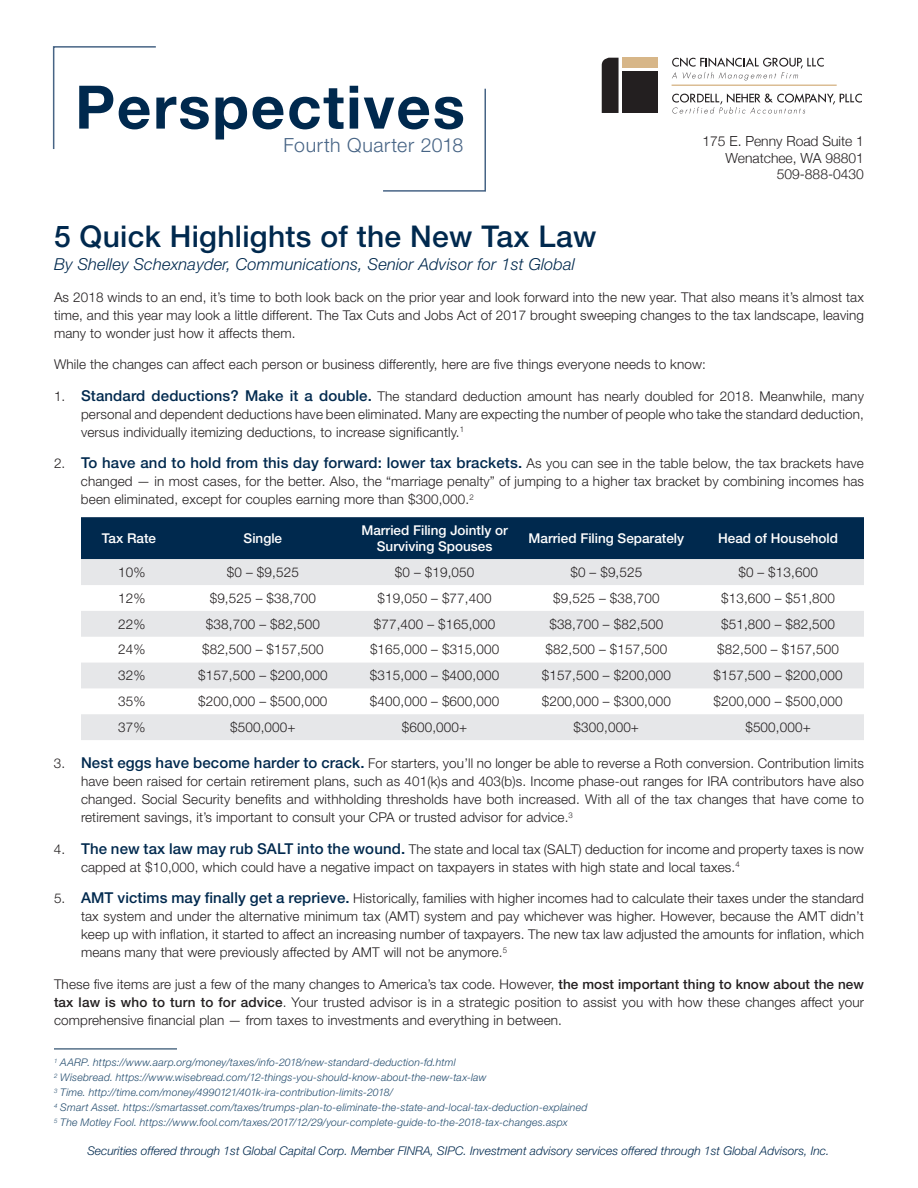
<style>
.page{position:relative;width:918px;height:1188px;background:#fff}
.page>*{position:absolute;margin:0;border:0;box-sizing:border-box;transform-origin:0 0}
.t1{font:700 60px "Helvetica Neue LT Std";letter-spacing:.03em;color:#00294e}
.t2{font:500 30px "Helvetica Neue LT Std";letter-spacing:.01em;color:#00294e}
.t3{font:300 19.5px "Helvetica Neue LT Std";letter-spacing:.03em;color:#476485}
.t4{font:italic 300 16.5px "Helvetica Neue LT Std";letter-spacing:.01em;color:#00294e}
.t5{font:500 15px "Helvetica Neue LT Std";letter-spacing:.01em;color:#00294e}
.t6{font:300 13.8px "Helvetica Neue";color:#231f20}
.t7{font:300 13.5px/18px "Helvetica Neue LT Std";letter-spacing:.01em;color:#231f20;text-align:justify}
.t8{font:500 13.5px/16.2px "Helvetica Neue LT Std";color:#fff;text-align:center}
.t9{font:italic 300 12px "Helvetica Neue LT Std";color:#00294e}
.t10{font:italic 300 10.5px/15px "Helvetica Neue LT Std";letter-spacing:.015em;color:#234c6e}
.s1{font-weight:500;font-size:15px;color:#00294e}
.s2{font-weight:300;font-size:13.5px;color:#231f20}
.s3{font-weight:500}
</style>
<div class="page">
<svg style="left:52px;top:46px;width:104px;height:103px"></svg>
<svg style="left:383px;top:88px;width:103px;height:104px"></svg>
<div style="left:81px;top:517px;width:783px;height:42px;background:#00294e"></div>
<svg style="left:81px;top:559px;width:783px;height:181px;fill:#e6e7e9"></svg>
<hr style="left:54px;top:1049px;width:123px;height:1px;background:#00294e">
<hr style="left:672px;top:85px;width:165px;height:1px;background:#d7b688">
<svg style="left:672px;top:57px;width:152px;height:23px"></svg>
<svg style="left:672px;top:93px;width:190px;height:21px"></svg>
<svg style="left:602px;top:58px;width:17px;height:55px"></svg>
<div style="left:622px;top:71px;width:35px;height:42px;background:#231f20"></div>
<div style="left:622px;top:58px;width:35px;height:10px;background:#d7b688"></div>
<p class="t1" style="left:75px;top:70px;width:391px">Perspectives</p>
<p class="t3" style="left:284px;top:133px;width:181px">Fourth Quarter 2018</p>
<p class="t6" style="left:702px;top:133px;width:163px">175 E. Penny Road Suite 1</p>
<p class="t6" style="left:726px;top:149px;width:140px">Wenatchee, WA 98801</p>
<p class="t6" style="left:777px;top:166px;width:89px">509-888-0430</p>
<p class="t2" style="left:54px;top:218px;width:544px">5 Quick Highlights of the New Tax Law</p>
<p class="t4" style="left:54px;top:255px;width:523px">By Shelley Schexnayder, Communications, Senior Advisor for 1st Global</p>
<p class="t7" style="left:54px;top:288px;width:812px">As 2018 winds to an end, it’s time to both look back on the prior year and look forward into the new year. That also means it’s almost tax time, and this year may look a little different. The Tax Cuts and Jobs Act of 2017 brought sweeping changes to the tax landscape, leaving many to wonder just how it affects them.</p>
<p class="t7" style="left:54px;top:355px;width:654px">While the changes can affect each person or business differently, here are five things everyone needs to know:</p>
<p class="t7" style="left:81px;top:387px;width:784px;text-indent:-27px">1. <span class="s1">Standard deductions? Make it a double.</span> The standard deduction amount has nearly doubled for 2018. Meanwhile, many personal and dependent deductions have been eliminated. Many are expecting the number of people who take the standard deduction, versus individually itemizing deductions, to increase significantly.<sup>1</sup></p>
<p class="t5" style="left:54px;top:454px;width:811px"><span class="s2">2.</span> To have and to hold from this day forward: lower tax brackets. <span class="s2">As you can see in the table below, the tax brackets have</span></p>
<p class="t7" style="left:81px;top:472px;width:785px">changed — in most cases, for the better. Also, the “marriage penalty” of jumping to a higher tax bracket by combining incomes has been eliminated, except for couples earning more than $300,000.<sup>2</sup></p>
<p class="t8" style="left:102px;top:530px;width:56px">Tax Rate</p>
<p class="t8" style="left:244px;top:530px;width:40px">Single</p>
<p class="t8" style="left:361px;top:522px;width:148px">Married Filing Jointly or<br>Surviving Spouses</p>
<p class="t8" style="left:529px;top:530px;width:157px">Married Filing Separately</p>
<p class="t8" style="left:718px;top:530px;width:122px">Head of Household</p>
<p class="t7" style="left:118px;top:563px;width:29px">10%</p>
<p class="t7" style="left:227px;top:563px;width:73px">$0 – $9,525</p>
<p class="t7" style="left:395px;top:563px;width:81px">$0 – $19,050</p>
<p class="t7" style="left:570px;top:563px;width:73px">$0 – $9,525</p>
<p class="t7" style="left:738px;top:563px;width:81px">$0 – $13,600</p>
<p class="t7" style="left:118px;top:589px;width:29px">12%</p>
<p class="t7" style="left:210px;top:589px;width:108px">$9,525 – $38,700</p>
<p class="t7" style="left:378px;top:589px;width:115px">$19,050 – $77,400</p>
<p class="t7" style="left:553px;top:589px;width:108px">$9,525 – $38,700</p>
<p class="t7" style="left:721px;top:589px;width:115px">$13,600 – $51,800</p>
<p class="t7" style="left:118px;top:615px;width:29px">22%</p>
<p class="t7" style="left:206px;top:615px;width:115px">$38,700 – $82,500</p>
<p class="t7" style="left:374px;top:615px;width:123px">$77,400 – $165,000</p>
<p class="t7" style="left:549px;top:615px;width:115px">$38,700 – $82,500</p>
<p class="t7" style="left:721px;top:615px;width:115px">$51,800 – $82,500</p>
<p class="t7" style="left:118px;top:640px;width:29px">24%</p>
<p class="t7" style="left:202px;top:640px;width:123px">$82,500 – $157,500</p>
<p class="t7" style="left:370px;top:640px;width:131px">$165,000 – $315,000</p>
<p class="t7" style="left:546px;top:640px;width:123px">$82,500 – $157,500</p>
<p class="t7" style="left:717px;top:640px;width:123px">$82,500 – $157,500</p>
<p class="t7" style="left:118px;top:666px;width:29px">32%</p>
<p class="t7" style="left:198px;top:666px;width:131px">$157,500 – $200,000</p>
<p class="t7" style="left:370px;top:666px;width:131px">$315,000 – $400,000</p>
<p class="t7" style="left:542px;top:666px;width:131px">$157,500 – $200,000</p>
<p class="t7" style="left:713px;top:666px;width:131px">$157,500 – $200,000</p>
<p class="t7" style="left:118px;top:692px;width:29px">35%</p>
<p class="t7" style="left:198px;top:692px;width:131px">$200,000 – $500,000</p>
<p class="t7" style="left:370px;top:692px;width:131px">$400,000 – $600,000</p>
<p class="t7" style="left:542px;top:692px;width:131px">$200,000 – $300,000</p>
<p class="t7" style="left:713px;top:692px;width:131px">$200,000 – $500,000</p>
<p class="t7" style="left:118px;top:718px;width:29px">37%</p>
<p class="t7" style="left:230px;top:718px;width:67px">$500,000+</p>
<p class="t7" style="left:402px;top:718px;width:67px">$600,000+</p>
<p class="t7" style="left:574px;top:718px;width:67px">$300,000+</p>
<p class="t7" style="left:745px;top:718px;width:67px">$500,000+</p>
<p class="t7" style="left:81px;top:754px;width:785px;text-indent:-27px">3. <span class="s1">Nest eggs have become harder to crack.</span> For starters, you’ll no longer be able to reverse a Roth conversion. Contribution limits have been raised for certain retirement plans, such as 401(k)s and 403(b)s. Income phase-out ranges for IRA contributors have also changed. Social Security benefits and withholding thresholds have both increased. With all of the tax changes that have come to retirement savings, it’s important to consult your CPA or trusted advisor for advice.<sup>3</sup></p>
<p class="t7" style="left:81px;top:840px;width:784px;text-indent:-27px">4. <span class="s1">The new tax law may rub SALT into the wound.</span> The state and local tax (SALT) deduction for income and property taxes is now capped at $10,000, which could have a negative impact on taxpayers in states with high state and local taxes.<sup>4</sup></p>
<p class="t7" style="left:81px;top:889px;width:785px;text-indent:-27px">5. <span class="s1">AMT victims may finally get a reprieve.</span> Historically, families with higher incomes had to calculate their taxes under the standard tax system and under the alternative minimum tax (AMT) system and pay whichever was higher. However, because the AMT didn’t keep up with inflation, it started to affect an increasing number of taxpayers. The new tax law adjusted the amounts for inflation, which means many that were previously affected by AMT will not be anymore.<sup>5</sup></p>
<p class="t7" style="left:54px;top:975px;width:812px">These five items are just a few of the many changes to America’s tax code. However, <span class="s3">the most important thing to know about the new tax law is who to turn to for advice</span>. Your trusted advisor is in a strategic position to assist you with how these changes affect your comprehensive financial plan — from taxes to investments and everything in between.</p>
<p class="t10" style="left:54px;top:1055px;width:535px"><sup>1</sup> AARP. https://www.aarp.org/money/taxes/info-2018/new-standard-deduction-fd.html<br><sup>2</sup> Wisebread. https://www.wisebread.com/12-things-you-should-know-about-the-new-tax-law<br><sup>3</sup> Time. http://time.com/money/4990121/401k-ira-contribution-limits-2018/<br><sup>4</sup> Smart Asset. https://smartasset.com/taxes/trumps-plan-to-eliminate-the-state-and-local-tax-deduction-explained <sup>5</sup> The Motley Fool. https://www.fool.com/taxes/2017/12/29/your-complete-guide-to-the-2018-tax-changes.aspx</p>
<p class="t9" style="left:87px;top:1144px;width:744px">Securities offered through 1st Global Capital Corp. Member FINRA, SIPC. Investment advisory services offered through 1st Global Advisors, Inc.</p>
</div>
